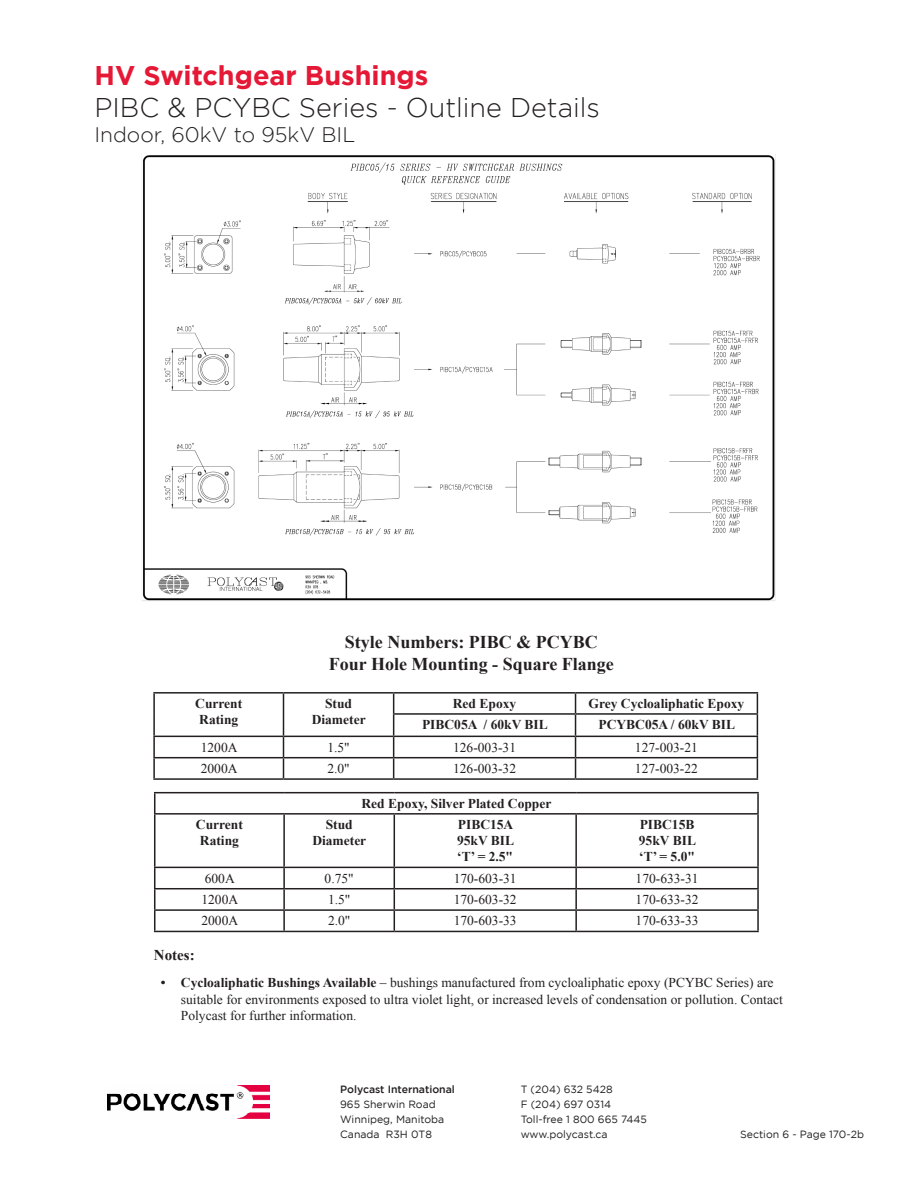
<style>
.page{position:relative;width:918px;height:1188px;background:#fff}
.page>*{position:absolute;margin:0;border:0;box-sizing:border-box;transform-origin:0 0}
.t1{font:300 27px "Gotham";color:#231f20}
.t2{font:700 27px "Gotham";color:#e51836}
.t3{font:300 21px "Gotham";color:#231f20}
.t4{font:700 18px "Times New Roman";color:#231f20}
.t5{font:700 15px "Times New Roman";color:#231f20}
.t6{font:13.5px/16.2px "Times New Roman";color:#231f20}
.t7{font:700 13.5px "Times New Roman";color:#231f20}
.t8{font:10.5px "Gotham";color:#231f20}
.t9{font:500 10.5px "Gotham";color:#231f20}
.s1{font-weight:700}
</style>
<div class="page">
<img style="left:108px;top:1086px;width:162px;height:32px">
<img style="left:154px;top:692px;width:605px;height:241px">
<img style="left:142px;top:154px;width:634px;height:447px">
<hr style="left:153px;top:692px;width:131px;height:2px;background:#231f20">
<hr style="left:153px;top:694px;width:2px;height:20px;background:#231f20">
<hr style="left:284px;top:692px;width:110px;height:2px;background:#231f20">
<hr style="left:394px;top:692px;width:182px;height:2px;background:#231f20">
<hr style="left:576px;top:692px;width:182px;height:2px;background:#231f20">
<hr style="left:153px;top:714px;width:2px;height:22px;background:#231f20">
<hr style="left:393px;top:713px;width:183px;height:2px;background:#231f20">
<hr style="left:576px;top:713px;width:182px;height:2px;background:#231f20">
<hr style="left:153px;top:736px;width:131px;height:1px;background:#231f20">
<hr style="left:153px;top:737px;width:2px;height:20px;background:#231f20">
<hr style="left:284px;top:736px;width:110px;height:1px;background:#231f20">
<hr style="left:394px;top:736px;width:182px;height:1px;background:#231f20">
<hr style="left:576px;top:736px;width:182px;height:1px;background:#231f20">
<hr style="left:153px;top:757px;width:131px;height:1px;background:#231f20">
<hr style="left:153px;top:758px;width:2px;height:20px;background:#231f20">
<hr style="left:284px;top:757px;width:110px;height:1px;background:#231f20">
<svg style="left:283px;top:694px;width:1px;height:84px"></svg>
<hr style="left:394px;top:757px;width:182px;height:1px;background:#231f20">
<svg style="left:393px;top:694px;width:1px;height:84px"></svg>
<hr style="left:576px;top:757px;width:182px;height:1px;background:#231f20">
<svg style="left:575px;top:694px;width:1px;height:84px"></svg>
<svg style="left:757px;top:694px;width:1px;height:84px"></svg>
<hr style="left:153px;top:778px;width:131px;height:2px;background:#231f20">
<hr style="left:284px;top:778px;width:110px;height:2px;background:#231f20">
<hr style="left:394px;top:778px;width:182px;height:2px;background:#231f20">
<hr style="left:576px;top:778px;width:182px;height:2px;background:#231f20">
<hr style="left:154px;top:792px;width:130px;height:1px;background:#231f20">
<svg style="left:154px;top:793px;width:1px;height:20px"></svg>
<hr style="left:284px;top:792px;width:110px;height:1px;background:#231f20">
<hr style="left:394px;top:792px;width:182px;height:1px;background:#231f20">
<hr style="left:576px;top:792px;width:183px;height:1px;background:#231f20">
<hr style="left:757px;top:793px;width:2px;height:20px;background:#231f20">
<hr style="left:154px;top:813px;width:130px;height:2px;background:#231f20">
<hr style="left:154px;top:815px;width:1px;height:52px;background:#231f20">
<hr style="left:284px;top:813px;width:110px;height:2px;background:#231f20">
<hr style="left:283px;top:815px;width:2px;height:52px;background:#231f20">
<hr style="left:394px;top:813px;width:182px;height:2px;background:#231f20">
<hr style="left:394px;top:815px;width:1px;height:52px;background:#231f20">
<hr style="left:576px;top:813px;width:183px;height:2px;background:#231f20">
<hr style="left:575px;top:815px;width:2px;height:52px;background:#231f20">
<hr style="left:757px;top:815px;width:2px;height:52px;background:#231f20">
<hr style="left:154px;top:867px;width:130px;height:1px;background:#231f20">
<hr style="left:284px;top:867px;width:110px;height:1px;background:#231f20">
<hr style="left:283px;top:868px;width:2px;height:20px;background:#231f20">
<hr style="left:394px;top:867px;width:182px;height:1px;background:#231f20">
<hr style="left:576px;top:867px;width:183px;height:1px;background:#231f20">
<hr style="left:575px;top:868px;width:2px;height:20px;background:#231f20">
<hr style="left:757px;top:868px;width:2px;height:20px;background:#231f20">
<hr style="left:154px;top:888px;width:130px;height:1px;background:#231f20">
<hr style="left:284px;top:888px;width:110px;height:1px;background:#231f20">
<hr style="left:283px;top:889px;width:2px;height:20px;background:#231f20">
<hr style="left:394px;top:888px;width:182px;height:1px;background:#231f20">
<hr style="left:576px;top:888px;width:183px;height:1px;background:#231f20">
<hr style="left:575px;top:889px;width:2px;height:20px;background:#231f20">
<hr style="left:757px;top:889px;width:2px;height:20px;background:#231f20">
<hr style="left:154px;top:909px;width:130px;height:2px;background:#231f20">
<svg style="left:154px;top:868px;width:1px;height:63px"></svg>
<hr style="left:284px;top:909px;width:110px;height:2px;background:#231f20">
<hr style="left:283px;top:911px;width:2px;height:20px;background:#231f20">
<hr style="left:394px;top:909px;width:182px;height:2px;background:#231f20">
<svg style="left:394px;top:868px;width:1px;height:63px"></svg>
<hr style="left:576px;top:909px;width:183px;height:2px;background:#231f20">
<hr style="left:575px;top:911px;width:2px;height:20px;background:#231f20">
<hr style="left:757px;top:911px;width:2px;height:20px;background:#231f20">
<hr style="left:154px;top:931px;width:130px;height:1px;background:#231f20">
<hr style="left:284px;top:931px;width:110px;height:1px;background:#231f20">
<hr style="left:394px;top:931px;width:182px;height:1px;background:#231f20">
<hr style="left:576px;top:931px;width:183px;height:1px;background:#231f20">
<p class="t2" style="left:94px;top:59px;width:335px">HV Switchgear Bushings</p>
<p class="t1" style="left:94px;top:93px;width:507px">PIBC &amp; PCYBC Series - Outline Details</p>
<p class="t3" style="left:94px;top:123px;width:262px">Indoor, 60kV to 95kV BIL</p>
<p class="t7" style="left:195px;top:694px;width:48px">Current</p>
<p class="t7" style="left:199px;top:710px;width:41px">Rating</p>
<p class="t4" style="left:345px;top:630px;width:254px">Style Numbers: PIBC &amp; PCYBC</p>
<p class="t4" style="left:329px;top:651px;width:286px">Four Hole Mounting - Square Flange</p>
<p class="t7" style="left:325px;top:694px;width:29px">Stud</p>
<p class="t7" style="left:312px;top:710px;width:55px">Diameter</p>
<p class="t7" style="left:453px;top:694px;width:65px">Red Epoxy</p>
<p class="t7" style="left:589px;top:694px;width:157px">Grey Cycloaliphatic Epoxy</p>
<p class="t7" style="left:422px;top:715px;width:127px">PIBC05A / 60kV BIL</p>
<p class="t7" style="left:599px;top:715px;width:138px">PCYBC05A / 60kV BIL</p>
<p class="t6" style="left:201px;top:739px;width:38px">1200A</p>
<p class="t6" style="left:327px;top:739px;width:24px">1.5"</p>
<p class="t6" style="left:453px;top:739px;width:64px">126-003-31</p>
<p class="t6" style="left:635px;top:739px;width:64px">127-003-21</p>
<p class="t6" style="left:201px;top:760px;width:38px">2000A</p>
<p class="t6" style="left:327px;top:760px;width:24px">2.0"</p>
<p class="t6" style="left:453px;top:760px;width:64px">126-003-32</p>
<p class="t6" style="left:635px;top:760px;width:64px">127-003-22</p>
<p class="t7" style="left:362px;top:794px;width:191px">Red Epoxy, Silver Plated Copper</p>
<p class="t7" style="left:196px;top:815px;width:48px">Current</p>
<p class="t7" style="left:200px;top:831px;width:41px">Rating</p>
<p class="t7" style="left:326px;top:815px;width:29px">Stud</p>
<p class="t7" style="left:312px;top:831px;width:55px">Diameter</p>
<p class="t7" style="left:458px;top:815px;width:57px">PIBC15A</p>
<p class="t7" style="left:457px;top:831px;width:59px">95kV BIL</p>
<p class="t7" style="left:457px;top:848px;width:57px">‘T’ = 2.5"</p>
<p class="t7" style="left:640px;top:815px;width:56px">PIBC15B</p>
<p class="t7" style="left:639px;top:831px;width:59px">95kV BIL</p>
<p class="t7" style="left:639px;top:848px;width:57px">‘T’ = 5.0"</p>
<p class="t6" style="left:205px;top:870px;width:31px">600A</p>
<p class="t6" style="left:325px;top:870px;width:31px">0.75"</p>
<p class="t6" style="left:454px;top:870px;width:64px">170-603-31</p>
<p class="t6" style="left:636px;top:870px;width:64px">170-633-31</p>
<p class="t6" style="left:201px;top:891px;width:38px">1200A</p>
<p class="t6" style="left:328px;top:891px;width:24px">1.5"</p>
<p class="t6" style="left:454px;top:891px;width:64px">170-603-32</p>
<p class="t6" style="left:636px;top:891px;width:64px">170-633-32</p>
<p class="t6" style="left:201px;top:913px;width:38px">2000A</p>
<p class="t6" style="left:328px;top:913px;width:24px">2.0"</p>
<p class="t6" style="left:454px;top:913px;width:64px">170-603-33</p>
<p class="t6" style="left:636px;top:913px;width:64px">170-633-33</p>
<p class="t5" style="left:154px;top:945px;width:42px">Notes:</p>
<p class="t6" style="left:181px;top:975px;width:603px;text-indent:-20px"><span class="s1">• Cycloaliphatic Bushings Available</span> – bushings manufactured from cycloaliphatic epoxy (PCYBC Series) are suitable for environments exposed to ultra violet light, or increased levels of condensation or pollution. Contact<br>Polycast for further information.</p>
<p class="t9" style="left:340px;top:1083px;width:116px">Polycast International</p>
<p class="t8" style="left:340px;top:1098px;width:97px">965 Sherwin Road</p>
<p class="t8" style="left:340px;top:1113px;width:106px">Winnipeg, Manitoba</p>
<p class="t8" style="left:340px;top:1128px;width:93px">Canada R3H 0T8</p>
<p class="t8" style="left:521px;top:1083px;width:93px">T (204) 632 5428</p>
<p class="t8" style="left:521px;top:1098px;width:92px">F (204) 697 0314</p>
<p class="t8" style="left:521px;top:1113px;width:128px">Toll-free 1 800 665 7445</p>
<p class="t8" style="left:521px;top:1128px;width:89px">www.polycast.ca</p>
<p class="t8" style="left:740px;top:1129px;width:125px">Section 6 - Page 170-2b</p>
</div>
